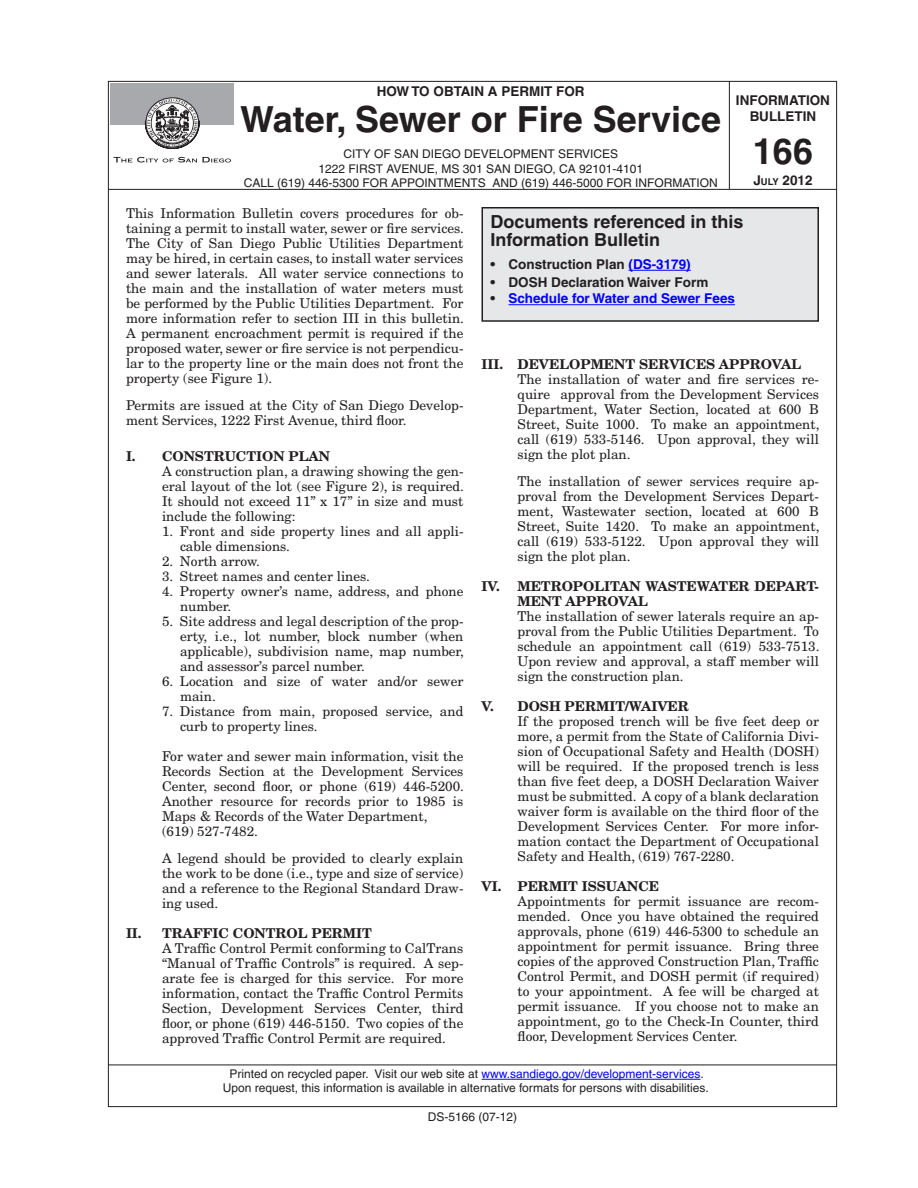
<style>
.page{position:relative;width:918px;height:1188px;background:#fff}
.page>*{position:absolute;margin:0;border:0;box-sizing:border-box;transform-origin:0 0}
.Infobul_Bull_Title{font:700 36px "Helvetica";color:#231f20}
.Reference_Title{font:700 18px/18px "Helvetica";color:#231f20}
.t1{font:13.5px/15px "New Century Schlbk";color:#231f20;text-align:justify}
.t2{font:700 13.5px/15px "New Century Schlbk";color:#231f20}
.Reference_Text{font:700 13.5px "Helvetica";color:#231f20}
.Reference_Text-2{font:700 13.5px "Helvetica";color:#00f}
.Infobul_Section_Head{font:700 13.5px "Helvetica";color:#231f20}
.Infobul_Bull_Title-2{font:700 13.5px/16.2px "Helvetica";color:#231f20;text-align:center}
.Infobul_Disabled_Not{font:12px/14.2px "Helvetica";color:#231f20;text-align:center}
.Infobul_Bulletin_Add{font:12px "Helvetica";color:#231f20}
.Infobul_Form_Number{font:12px "Helvetica";color:#231f20}
.s1{font-size:9.45px}
.s2{color:#00f}
.s3{color:#231f20}
</style>
<div class="page">
<hr style="left:108px;top:189px;width:729px;height:1px;background:#231f20">
<hr style="left:729px;top:81px;width:1px;height:108px;background:#231f20">
<hr style="left:108px;top:1065px;width:729px;height:1px;background:#231f20">
<hr style="left:482px;top:1079px;width:218px;height:1px;background:#00f">
<div style="left:110px;top:83px;width:124px;height:41px;background:#a8a9ad"></div>
<svg style="left:114px;top:157px;width:117px;height:5px"></svg>
<svg style="left:145px;top:97px;width:55px;height:52px"></svg>
<div style="left:482px;top:208px;width:336px;height:113px;background:#e6e7e9"></div>
<div style="left:482px;top:207px;width:337px;height:115px;border:2px solid #231f20"></div>
<hr style="left:629px;top:270px;width:62px;height:1px;background:#00f">
<hr style="left:508px;top:304px;width:227px;height:1px;background:#00f">
<p class="Infobul_Section_Head" style="left:377px;top:83px;width:209px">hOW TO OBTAIN A PERMIT FOR</p>
<p class="Infobul_Bull_Title" style="left:240px;top:97px;width:482px">Water, Sewer or Fire Service</p>
<p class="Infobul_Bulletin_Add" style="left:343px;top:147px;width:196px">CITY OF SAN DIEGO Development</p>
<p class="Infobul_Bulletin_Add" style="left:558px;top:147px;width:40px">Services</p>
<p class="Infobul_Bulletin_Add" style="left:318px;top:161px;width:326px">1222 FIRST AVENUE, MS 301 SAN DIEGO, CA 92101-4101</p>
<p class="Infobul_Bulletin_Add" style="left:244px;top:176px;width:180px">Call (619) 446-5300 fo r appoint</p>
<p class="Infobul_Bulletin_Add" style="left:444px;top:176px;width:19px">ments</p>
<p class="Infobul_Bulletin_Add" style="left:492px;top:176px;width:10px">and</p>
<p class="Infobul_Bulletin_Add" style="left:521px;top:176px;width:122px">(619) 446-5000 fo r info</p>
<p class="Infobul_Bulletin_Add" style="left:664px;top:176px;width:27px">rmation</p>
<p class="Infobul_Bull_Title-2" style="left:736px;top:92px;width:96px">INFORMATION<br>BULLETIN</p>
<p class="Infobul_Bull_Title" style="left:753px;top:130px;width:62px">166</p>
<p class="Reference_Text" style="left:753px;top:172px;width:61px">J<span class="s1">uly</span> 2012</p>
<p class="t1" style="left:126px;top:205px;width:340px">This Information Bulletin covers procedures for ob&shy;taining a permit to install water, sewer or fire services.<br>The City of San Diego Public Utilities Department may be hired, in certain cases, to install water services and sewer laterals. All water service connections to the main and the installation of water meters must be performed by the Public Utilities Department. For more information refer to section III in this bulletin.<br>A permanent encroachment permit is required if the proposed water, sewer or fire service is not perpendicu&shy;lar to the property line or the main does not front the property (see Figure 1).</p>
<p class="t1" style="left:126px;top:397px;width:339px">Permits are issued at the City of San Diego Develop&shy;ment Services, 1222 First Avenue, third floor.</p>
<p class="t2" style="left:126px;top:449px;width:206px">I. CONSTRUCTION PLAN</p>
<p class="t1" style="left:162px;top:464px;width:304px">A construction plan, a drawing showing the gen&shy;eral layout of the lot (see Figure 2), is required.<br>It should not exceed 11” x 17” in size and must include the following:</p>
<p class="t1" style="left:180px;top:524px;width:285px;text-indent:-18px">1. Front and side property lines and all appli&shy;cable dimensions.</p>
<p class="t1" style="left:162px;top:554px;width:99px">2. North arrow.</p>
<p class="t1" style="left:162px;top:569px;width:209px">3. Street names and center lines.</p>
<p class="t1" style="left:180px;top:584px;width:285px;text-indent:-18px">4. Property owner’s name, address, and phone number.</p>
<p class="t1" style="left:180px;top:614px;width:286px;text-indent:-18px">5. Site address and legal description of the prop&shy;erty, i.e., lot number, block number (when applicable), subdivision name, map number, and assessor’s parcel number.</p>
<p class="t1" style="left:180px;top:674px;width:285px;text-indent:-18px">6. Location and size of water and/or sewer main.</p>
<p class="t1" style="left:180px;top:704px;width:285px;text-indent:-18px">7. Distance from main, proposed service, and curb to property lines.</p>
<p class="t1" style="left:162px;top:749px;width:303px">For water and sewer main information, visit the Records Section at the Development Services Center, second floor, or phone (619) 446-5200.<br>Another resource for records prior to 1985 is Maps &amp; Records of the Water Department,</p>
<p class="t1" style="left:162px;top:824px;width:98px">(619) 527-7482.</p>
<p class="t1" style="left:162px;top:851px;width:303px">A legend should be provided to clearly explain the work to be done (i.e., type and size of service) and a reference to the Regional Standard Draw&shy;ing used.</p>
<p class="t2" style="left:126px;top:926px;width:247px">II. TRAFFIC CONTROL PERMIT</p>
<p class="t1" style="left:162px;top:941px;width:303px">A Traffic Control Permit conforming to CalTrans “Manual of Traffic Controls” is required. A sep&shy;arate fee is charged for this service. For more information, contact the Traffic Control Permits Section, Development Services Center, third floor, or phone (619) 446-5150. Two copies of the approved Traffic Control Permit are required.</p>
<p class="Reference_Title" style="left:490px;top:213px;width:254px">Documents referenced in this<br>Information Bulletin</p>
<p class="Reference_Text" style="left:490px;top:256px;width:202px">• Construction Plan <span class="s2">(DS-3179)</span></p>
<p class="Reference_Text" style="left:490px;top:274px;width:219px">• DOSH Declaration Waiver Form</p>
<p class="Reference_Text-2" style="left:490px;top:290px;width:246px"><span class="s3">•</span> Schedule for Water and Sewer Fees</p>
<p class="t2" style="left:482px;top:357px;width:321px">III. DEVELOPMENT SERVICES APPROVAL</p>
<p class="t1" style="left:518px;top:372px;width:304px">The installation of water and fire services re&shy;quire approval from the Development Services Department, Water Section, located at 600 B Street, Suite 1000. To make an appointment, call (619) 533-5146. Upon approval, they will sign the plot plan.</p>
<p class="t1" style="left:518px;top:474px;width:304px">The installation of sewer services require ap&shy;proval from the Development Services Depart&shy;ment, Wastewater section, located at 600 B Street, Suite 1420. To make an appointment, call (619) 533-5122. Upon approval they will sign the plot plan.</p>
<p class="t2" style="left:518px;top:579px;width:303px;text-indent:-36px">IV. METROPOLITAN WASTEWATER DEPART-<br>MENT APPROVAL</p>
<p class="t1" style="left:518px;top:609px;width:303px">The installation of sewer laterals require an ap&shy;proval from the Public Utilities Department. To schedule an appointment call (619) 533-7513.<br>Upon review and approval, a staff member will sign the construction plan.</p>
<p class="t2" style="left:482px;top:699px;width:209px">V. DOSH PERMIT/WAIVER</p>
<p class="t1" style="left:518px;top:714px;width:303px">If the proposed trench will be five feet deep or more, a permit from the State of California Divi&shy;sion of Occupational Safety and Health (DOSH) will be required. If the proposed trench is less than five feet deep, a DOSH Declaration Waiver must be submitted. A copy of a blank declaration waiver form is available on the third floor of the Development Services Center. For more infor&shy;mation contact the Department of Occupational Safety and Health, (619) 767-2280.</p>
<p class="t2" style="left:482px;top:879px;width:179px">VI. PERMIT ISSUANCE</p>
<p class="t1" style="left:518px;top:894px;width:303px">Appointments for permit issuance are recom&shy;mended. Once you have obtained the required approvals, phone (619) 446-5300 to schedule an appointment for permit issuance. Bring three copies of the approved Construction Plan, Traffic Control Permit, and DOSH permit (if required) to your appointment. A fee will be charged at permit issuance. If you choose not to make an appointment, go to the Check-In Counter, third floor, Development Services Center.</p>
<p class="Infobul_Disabled_Not" style="left:223px;top:1067px;width:488px">Printed on recycled paper. Visit our web site at <span class="s2">www.sandiego.gov/development-services</span>.<br>Upon request, this information is available in alternative formats for persons with disabilities.</p>
<p class="Infobul_Form_Number" style="left:428px;top:1110px;width:91px">DS-5166 (07-12)</p>
</div>
